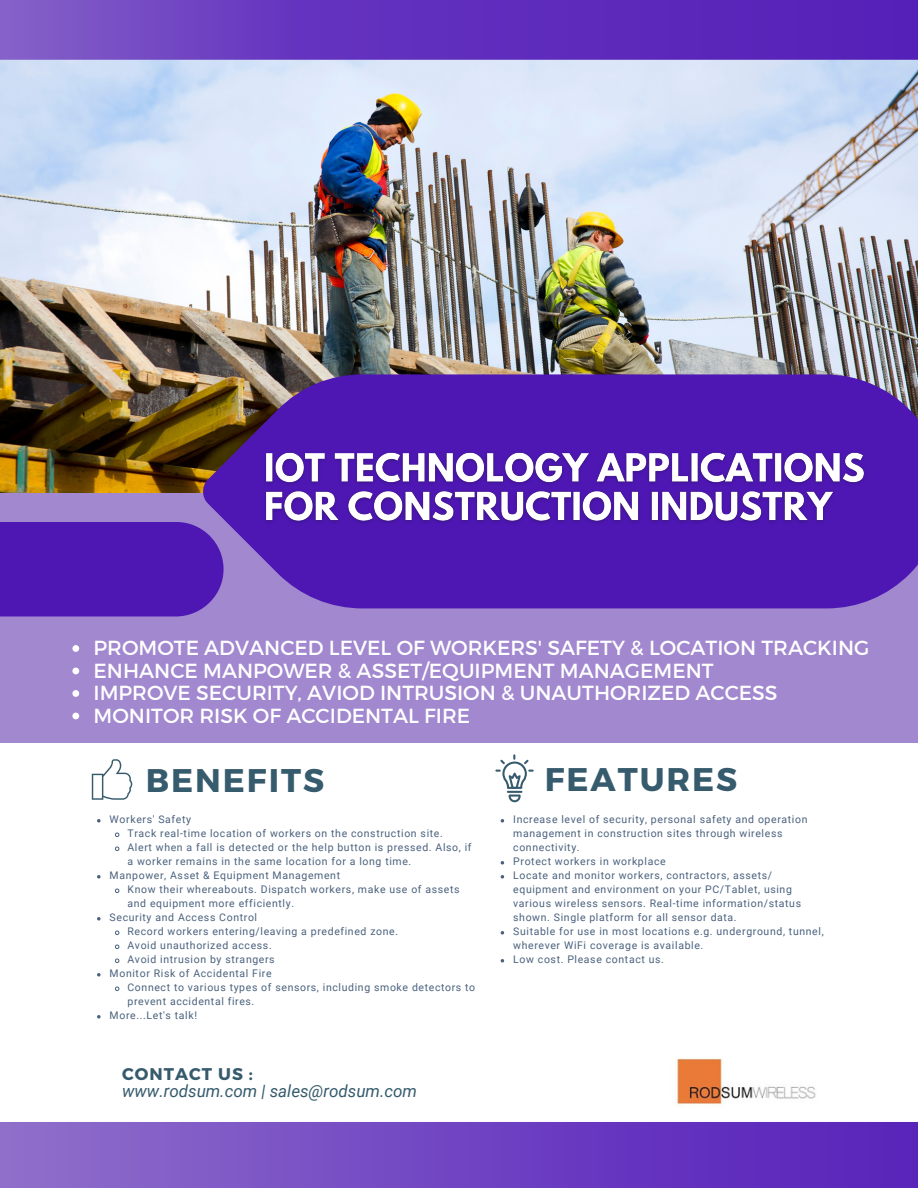
<style>
.page{position:relative;width:918px;height:1188px;background:#fff}
.page>*{position:absolute;margin:0;border:0;box-sizing:border-box;transform-origin:0 0}
.t1{font:700 32.7px "Montserrat";letter-spacing:.06em;color:#365b6d}
.t2{font:20.4px "Montserrat";color:#fff}
.t3{font:italic 16.95px "Roboto";color:#365b6d}
.t4{font:700 16.95px "Montserrat";letter-spacing:.06em;color:#365b6d}
.t5{font:10.5px/14px "Roboto";letter-spacing:.06em;color:#4a617d}
</style>
<div class="page">
<div style="left:0;top:477px;width:918px;height:266px;background:#a188cf"></div>
<img style="left:0;top:60px;width:918px;height:432px">
<svg style="left:203px;top:374px;width:715px;height:234px;background:#5523ac"></svg>
<div style="left:0;top:522px;width:224px;height:94px;background:#4e17b4"></div>
<svg style="left:0;top:1122px;width:918px;height:66px;background:#7146c2"></svg>
<svg style="left:0;top:0;width:918px;height:60px;background:#6434be"></svg>
<svg style="left:495px;top:754px;width:39px;height:48px"></svg>
<svg style="left:92px;top:759px;width:40px;height:41px"></svg>
<img style="left:676px;top:1058px;width:140px;height:47px">
<img style="left:257px;top:446px;width:615px;height:96px">
<svg style="left:72px;top:645px;width:7px;height:7px"></svg>
<svg style="left:72px;top:668px;width:7px;height:6px"></svg>
<svg style="left:72px;top:690px;width:7px;height:7px"></svg>
<svg style="left:72px;top:713px;width:7px;height:6px"></svg>
<svg style="left:501px;top:819px;width:3px;height:4px"></svg>
<svg style="left:501px;top:861px;width:3px;height:4px"></svg>
<svg style="left:501px;top:875px;width:3px;height:4px"></svg>
<svg style="left:501px;top:931px;width:3px;height:4px"></svg>
<svg style="left:501px;top:959px;width:3px;height:4px"></svg>
<svg style="left:97px;top:819px;width:4px;height:4px"></svg>
<svg style="left:115px;top:832px;width:5px;height:5px"></svg>
<svg style="left:115px;top:846px;width:5px;height:5px"></svg>
<svg style="left:97px;top:875px;width:4px;height:4px"></svg>
<svg style="left:115px;top:888px;width:5px;height:5px"></svg>
<svg style="left:97px;top:917px;width:4px;height:4px"></svg>
<svg style="left:115px;top:930px;width:5px;height:5px"></svg>
<svg style="left:115px;top:944px;width:5px;height:5px"></svg>
<svg style="left:115px;top:958px;width:5px;height:5px"></svg>
<svg style="left:97px;top:973px;width:4px;height:4px"></svg>
<svg style="left:115px;top:986px;width:5px;height:5px"></svg>
<svg style="left:97px;top:1015px;width:4px;height:4px"></svg>
<p class="t2" style="left:94px;top:635px;width:777px">PROMOTE ADVANCED LEVEL OF WORKERS' SAFETY &amp; LOCATION TRACKING</p>
<p class="t2" style="left:94px;top:657px;width:622px">ENHANCE MANPOWER &amp; ASSET/EQUIPMENT MANAGEMENT</p>
<p class="t2" style="left:94px;top:680px;width:686px">IMPROVE SECURITY, AVIOD INTRUSION &amp; UNAUTHORIZED ACCESS</p>
<p class="t2" style="left:94px;top:702px;width:378px">MONITOR RISK OF ACCIDENTAL FIRE</p>
<p class="t1" style="left:146px;top:759px;width:180px">BENEFITS</p>
<p class="t1" style="left:545px;top:758px;width:194px">FEATURES</p>
<p class="t5" style="left:127px;top:813px;width:317px;text-indent:-18px">Workers' Safety<br>Track real-time location of workers on the construction site.</p>
<p class="t5" style="left:127px;top:841px;width:346px">Alert when a fall is detected or the help button is pressed. Also, if a worker remains in the same location for a long time.</p>
<p class="t5" style="left:127px;top:869px;width:334px;text-indent:-18px">Manpower, Asset &amp; Equipment Management<br>Know their whereabouts. Dispatch workers, make use of assets and equipment more efficiently.</p>
<p class="t5" style="left:110px;top:911px;width:149px">Security and Access Control</p>
<p class="t5" style="left:127px;top:925px;width:272px">Record workers entering/leaving a predefined zone.</p>
<p class="t5" style="left:127px;top:939px;width:149px">Avoid unauthorized access.<br>Avoid intrusion by strangers</p>
<p class="t5" style="left:127px;top:967px;width:349px;text-indent:-18px">Monitor Risk of Accidental Fire<br>Connect to various types of sensors, including smoke detectors to prevent accidental fires.</p>
<p class="t5" style="left:110px;top:1009px;width:89px">More...Let's talk!</p>
<p class="t5" style="left:513px;top:813px;width:296px">Increase level of security, personal safety and operation</p>
<p class="t5" style="left:513px;top:827px;width:280px">management in construction sites through wireless connectivity.<br>Protect workers in workplace<br>Locate and monitor workers, contractors, assets/ equipment and environment on your PC/Tablet, using</p>
<p class="t5" style="left:513px;top:897px;width:312px">various wireless sensors. Real-time information/status shown. Single platform for all sensor data.<br>Suitable for use in most locations e.g. underground, tunnel,</p>
<p class="t5" style="left:513px;top:939px;width:192px">wherever WiFi coverage is available.<br>Low cost. Please contact us.</p>
<p class="t4" style="left:122px;top:1063px;width:132px">CONTACT US :</p>
<p class="t3" style="left:122px;top:1082px;width:296px">www.rodsum.com | sales@rodsum.com</p>
</div>
